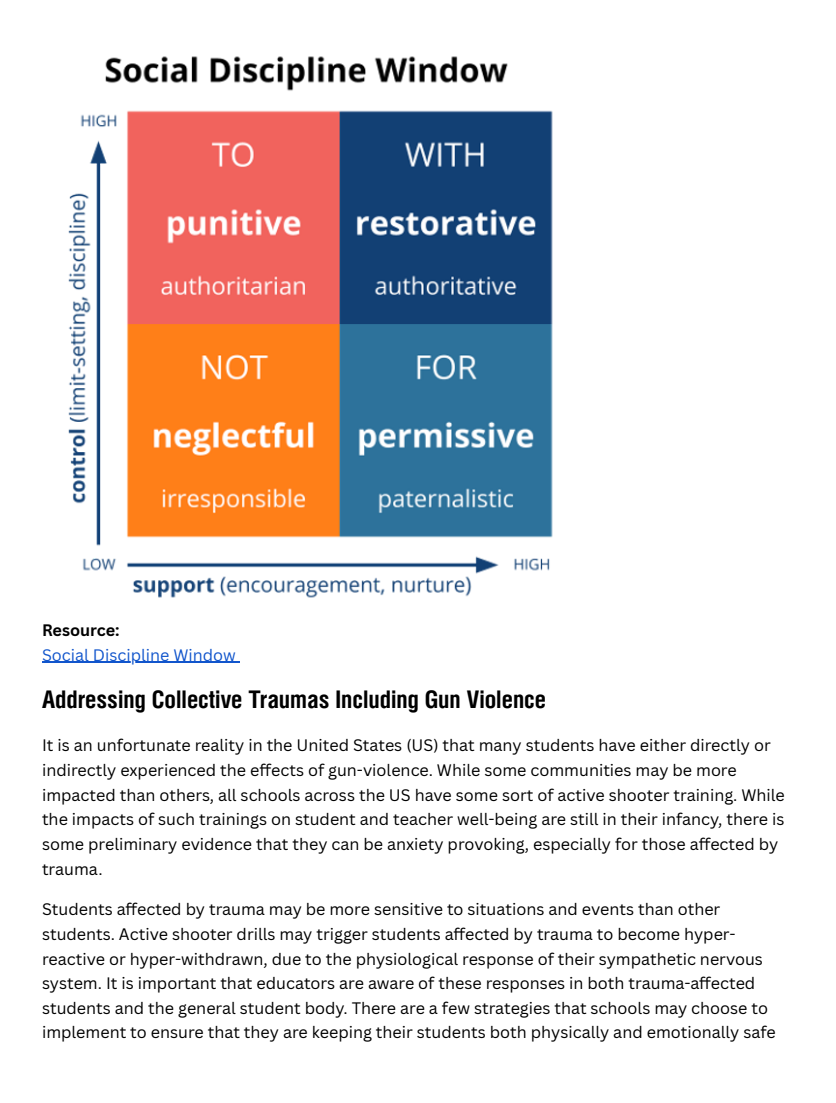
<style>
.page{position:relative;width:836px;height:1103px;background:#fff}
.page>*{position:absolute;margin:0;border:0;box-sizing:border-box;transform-origin:0 0}
.t1{font:700 24.3px "Helios Cond";color:#000}
.t2{font:16.2px/24.6px "Canva Sans";color:#000}
.t3{font:16.2px/24.3px "Canva Sans";color:#15c}
.s1{font-weight:700;color:#000}
</style>
<div class="page">
<hr style="left:42px;top:661px;width:198px;height:1px;background:#15c">
<img style="left:68px;top:56px;width:485px;height:542px">
<h3 class="t3" style="left:42px;top:618px;width:195px"><span class="s1">Resource:<br></span>Social Discipline Window</h3>
<h2 class="t1" style="left:42px;top:683px;width:505px">Addressing Collective Traumas Including Gun Violence</h2>
<p class="t2" style="left:42px;top:733px;width:744px">It is an unfortunate reality in the United States (US) that many students have either directly or indirectly experienced the effects of gun-violence. While some communities may be more impacted than others, all schools across the US have some sort of active shooter training. While the impacts of such trainings on student and teacher well-being are still in their infancy, there is some preliminary evidence that they can be anxiety provoking, especially for those affected by trauma.</p>
<p class="t2" style="left:42px;top:896px;width:735px">Students affected by trauma may be more sensitive to situations and events than other students. Active shooter drills may trigger students affected by trauma to become hyper&shy;reactive or hyper-withdrawn, due to the physiological response of their sympathetic nervous system. It is important that educators are aware of these responses in both trauma-affected students and the general student body. There are a few strategies that schools may choose to implement to ensure that they are keeping their students both physically and emotionally safe</p>
</div>
